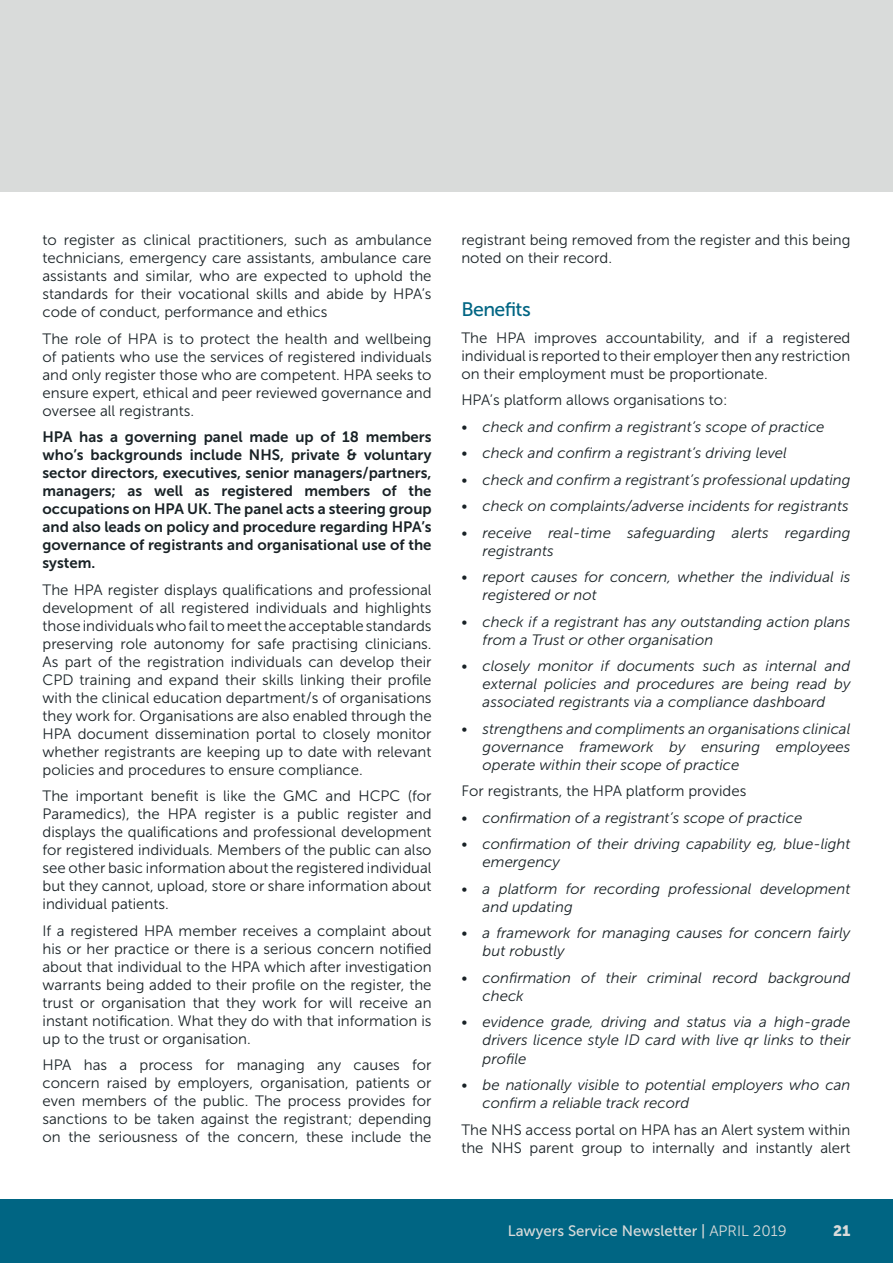
<style>
.page{position:relative;width:893px;height:1263px;background:#fff}
.page>*{position:absolute;margin:0;border:0;box-sizing:border-box;transform-origin:0 0}
.t1{font:19.5px "Museo Sans 500";letter-spacing:-.03em;color:#006583}
.t2{font:15px/18px "Museo Sans 300";color:#192226;text-align:justify}
.t3{font:italic 15px/18px "Museo Sans 300";color:#192226}
.t4{font:15px/18px "Museo Sans 700";color:#192226;text-align:justify}
.t5{font:15px "Museo Sans 500";color:#d9dbda}
.t6{font:15px "Museo Sans 900";color:#d9dbda}
.s1{font-style:normal}
.s2{font-family:"Museo Sans 300"}
</style>
<div class="page">
<div style="left:0;top:1199px;width:893px;height:64px;background:#006583"></div>
<div style="left:0;top:0;width:893px;height:191px;background:#d9dbda"></div>
<p class="t2" style="left:43px;top:231px;width:391px">to register as clinical practitioners, such as ambulance technicians, emergency care assistants, ambulance care assistants and similar, who are expected to uphold the standards for their vocational skills and abide by HPA’s code of conduct, performance and ethics</p>
<p class="t2" style="left:43px;top:330px;width:391px">The role of HPA is to protect the health and wellbeing of patients who use the services of registered individuals and only register those who are competent. HPA seeks to ensure expert, ethical and peer reviewed governance and oversee all registrants.</p>
<p class="t4" style="left:43px;top:428px;width:391px">HPA has a governing panel made up of 18 members who’s backgrounds include NHS, private &amp; voluntary sector directors, executives, senior managers/partners, managers; as well as registered members of the occupations on HPA UK. The panel acts a steering group and also leads on policy and procedure regarding HPA’s governance of registrants and organisational use of the system.</p>
<p class="t2" style="left:43px;top:581px;width:391px">The HPA register displays qualifications and professional development of all registered individuals and highlights those individuals who fail to meet the acceptable standards preserving role autonomy for safe practising clinicians.<br>As part of the registration individuals can develop their CPD training and expand their skills linking their profile with the clinical education department/s of organisations they work for. Organisations are also enabled through the HPA document dissemination portal to closely monitor whether registrants are keeping up to date with relevant policies and procedures to ensure compliance.</p>
<p class="t2" style="left:43px;top:787px;width:391px">The important benefit is like the GMC and HCPC (for Paramedics), the HPA register is a public register and displays the qualifications and professional development for registered individuals. Members of the public can also see other basic information about the registered individual but they cannot, upload, store or share information about individual patients.</p>
<p class="t2" style="left:43px;top:922px;width:391px">If a registered HPA member receives a complaint about his or her practice or there is a serious concern notified about that individual to the HPA which after investigation warrants being added to their profile on the register, the trust or organisation that they work for will receive an instant notification. What they do with that information is up to the trust or organisation.</p>
<p class="t2" style="left:43px;top:1056px;width:391px">HPA has a process for managing any causes for concern raised by employers, organisation, patients or even members of the public. The process provides for sanctions to be taken against the registrant; depending on the seriousness of the concern, these include the</p>
<p class="t2" style="left:461px;top:231px;width:391px">registrant being removed from the register and this being noted on their record.</p>
<h1 class="t1" style="left:461px;top:299px;width:71px">Benefits</h1>
<p class="t2" style="left:461px;top:329px;width:391px">The HPA improves accountability, and if a registered individual is reported to their employer then any restriction on their employment must be proportionate.</p>
<p class="t2" style="left:461px;top:391px;width:268px">HPA’s platform allows organisations to:</p>
<p class="t3" style="left:461px;top:418px;width:365px"><span class="s1">•</span> check and confirm a registrant’s scope of practice</p>
<p class="t3" style="left:461px;top:444px;width:327px"><span class="s1">•</span> check and confirm a registrant’s driving level</p>
<p class="t3" style="left:461px;top:471px;width:391px"><span class="s1">•</span> check and confirm a registrant’s professional updating</p>
<p class="t3" style="left:461px;top:497px;width:389px"><span class="s1">•</span> check on complaints/adverse incidents for registrants</p>
<p class="t3" style="left:483px;top:524px;width:369px;text-indent:-21px"><span class="s1">•</span> receive real-time safeguarding alerts regarding registrants</p>
<p class="t3" style="left:483px;top:568px;width:369px;text-indent:-21px"><span class="s1">•</span> report causes for concern, whether the individual is registered or not</p>
<p class="t3" style="left:483px;top:613px;width:369px;text-indent:-21px"><span class="s1">•</span> check if a registrant has any outstanding action plans from a Trust or other organisation</p>
<p class="t3" style="left:483px;top:657px;width:369px;text-align:justify;text-indent:-21px"><span class="s1">•</span> closely monitor if documents such as internal and external policies and procedures are being read by associated registrants via a compliance dashboard</p>
<p class="t3" style="left:483px;top:720px;width:369px;text-align:justify;text-indent:-21px"><span class="s1">•</span> strengthens and compliments an organisations clinical governance framework by ensuring employees operate within their scope of practice</p>
<p class="t2" style="left:461px;top:782px;width:287px">For registrants, the HPA platform provides</p>
<p class="t3" style="left:461px;top:809px;width:342px"><span class="s1">•</span> confirmation of a registrant’s scope of practice</p>
<p class="t3" style="left:483px;top:835px;width:369px;text-indent:-21px"><span class="s1">•</span> confirmation of their driving capability eg, blue-light emergency</p>
<p class="t3" style="left:483px;top:880px;width:369px;text-indent:-21px"><span class="s1">•</span> a platform for recording professional development and updating</p>
<p class="t3" style="left:483px;top:924px;width:369px;text-indent:-21px"><span class="s1">•</span> a framework for managing causes for concern fairly but robustly</p>
<p class="t3" style="left:483px;top:969px;width:369px;text-indent:-21px"><span class="s1">•</span> confirmation of their criminal record background check</p>
<p class="t3" style="left:483px;top:1013px;width:369px;text-align:justify;text-indent:-21px"><span class="s1">•</span> evidence grade, driving and status via a high-grade drivers licence style ID card with live qr links to their profile</p>
<p class="t3" style="left:483px;top:1076px;width:369px;text-indent:-21px"><span class="s1">•</span> be nationally visible to potential employers who can confirm a reliable track record</p>
<p class="t2" style="left:461px;top:1120px;width:391px">The NHS access portal on HPA has an Alert system within the NHS parent group to internally and instantly alert</p>
<p class="t5" style="left:508px;top:1222px;width:280px">Lawyers Service Newsletter | <span class="s2">APRIL 2019</span></p>
<p class="t6" style="left:833px;top:1222px;width:19px">21</p>
</div>
